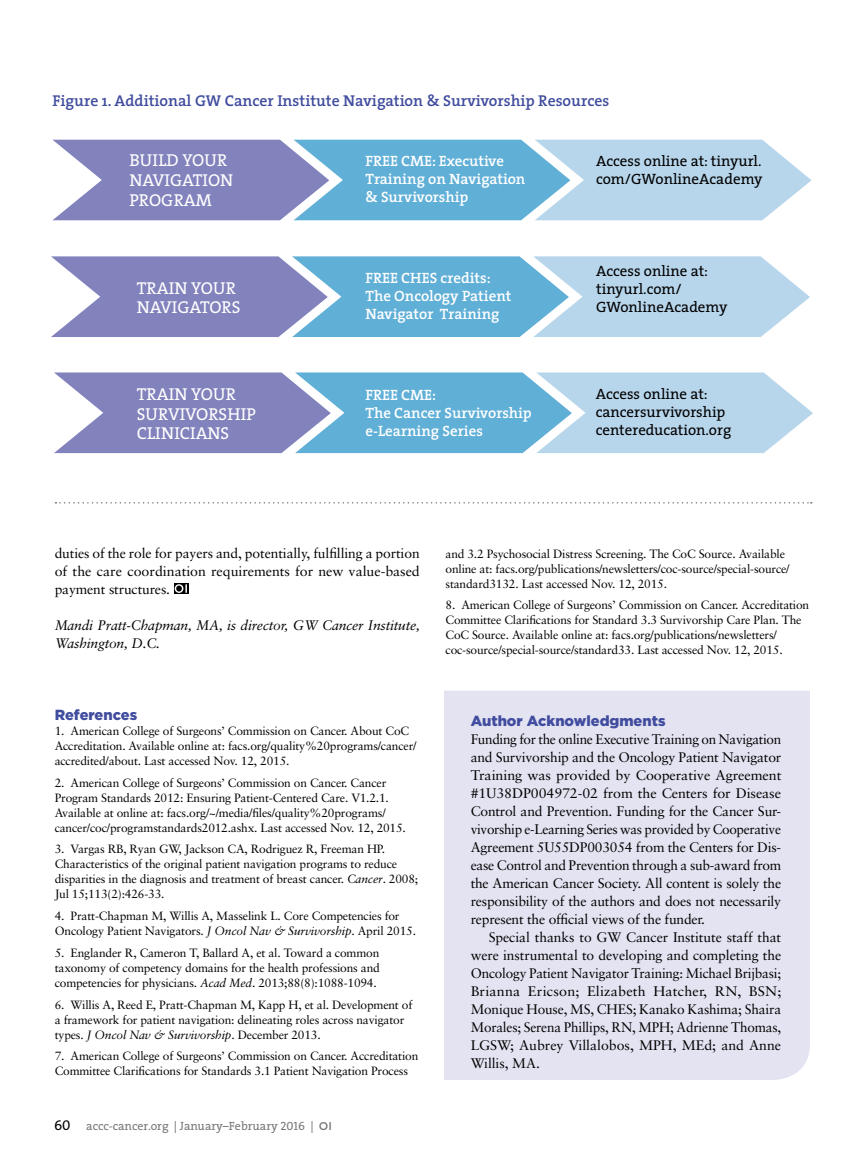
<style>
.page{position:relative;width:864px;height:1161px;background:#fff}
.page>*{position:absolute;margin:0;border:0;box-sizing:border-box;transform-origin:0 0}
.t1{font:17.25px/19.5px "The Serif Caps";color:#fff}
.t2{font:600 15.75px "The Serif";color:#404c9e}
.t3{font:600 15px/18px "The Serif";color:#fff}
.t4{font:15px/18px "The Serif";color:#000}
.t5{font:900 14.7px "Gotham HTF";color:#404c9e}
.t6{font:14.25px "The Serif Caps";color:#000}
.t7{font:13.8px/18px "Sabon";letter-spacing:-.01em;color:#000;text-align:justify}
.t8{font:italic 13.8px/18px "Sabon";letter-spacing:-.015em;color:#000}
.t9{font:12px/15px "Sabon";letter-spacing:-.015em;color:#000}
.t10{font:12px "The Serif";color:#77787b}
.s1{font-style:italic}
.s2{font-family:"The Serif Caps"}
.s3{font-family:"Gotham HTF";font-weight:500;font-size:11.25px}
</style>
<div class="page">
<svg style="left:54px;top:372px;width:759px;height:81px;background:#94b5d9"></svg>
<svg style="left:51px;top:256px;width:759px;height:81px;background:#94b5d9"></svg>
<svg style="left:53px;top:140px;width:759px;height:80px;background:#94b4d9"></svg>
<div style="left:174px;top:583px;width:15px;height:11px;background:#000"></div>
<svg style="left:175px;top:584px;width:12px;height:9px"></svg>
<svg style="left:55px;top:502px;width:757px;height:2px"></svg>
<div style="left:444px;top:691px;width:366px;height:389px;background:#e4e3f2"></div>
<h2 class="t2" style="left:52px;top:87px;width:558px">Figure 1. Additional GW Cancer Institute Navigation &amp; Survivorship Resources</h2>
<h1 class="t1" style="left:130px;top:150px;width:105px">BUILD YOUR<br>NAVIGATION<br>PROGRAM</h1>
<p class="t3" style="left:365px;top:152px;width:162px">FREE CME: Executive<br>Training on Navigation &amp; Survivorship</p>
<p class="t4" style="left:596px;top:152px;width:168px">Access online at: tinyurl. com/GWonlineAcademy</p>
<h1 class="t1" style="left:137px;top:278px;width:105px">TRAIN YOUR<br>NAVIGATORS</h1>
<p class="t3" style="left:365px;top:269px;width:147px">FREE CHES credits:<br>The Oncology Patient<br>Navigator Training</p>
<p class="t4" style="left:596px;top:261px;width:133px">Access online at: tinyurl.com/<br>GWonlineAcademy</p>
<h1 class="t1" style="left:137px;top:384px;width:121px">TRAIN YOUR<br>SURVIVORSHIP<br>CLINICIANS</h1>
<p class="t3" style="left:365px;top:385px;width:168px">FREE CME:<br>The Cancer Survivorship e-Learning Series</p>
<p class="t4" style="left:596px;top:385px;width:137px">Access online at: cancersurvivorship centereducation.org</p>
<p class="t7" style="left:55px;top:544px;width:367px">duties of the role for payers and, potentially, fulfilling a portion of the care coordination requirements for new value-based payment structures.</p>
<p class="t8" style="left:55px;top:616px;width:367px">Mandi Pratt-Chapman, MA, is director, GW Cancer Institute,<br>Washington, D.C.</p>
<p class="t5" style="left:55px;top:706px;width:84px">References</p>
<p class="t9" style="left:55px;top:723px;width:363px">1. American College of Surgeons’ Commission on Cancer. About CoC<br>Accreditation. Available online at: facs.org/quality%20programs/cancer/ accredited/about. Last accessed Nov. 12, 2015.</p>
<p class="t9" style="left:55px;top:775px;width:353px">2. American College of Surgeons’ Commission on Cancer. Cancer Program Standards 2012: Ensuring Patient-Centered Care. V1.2.1.<br>Available at online at: facs.org/~/media/files/quality%20programs/ cancer/coc/programstandards2012.ashx. Last accessed Nov. 12, 2015.</p>
<p class="t9" style="left:55px;top:842px;width:365px">3. Vargas RB, Ryan GW, Jackson CA, Rodriguez R, Freeman HP.<br>Characteristics of the original patient navigation programs to reduce disparities in the diagnosis and treatment of breast cancer. <span class="s1">Cancer</span>. 2008; Jul 15;113(2):426-33.</p>
<p class="t9" style="left:55px;top:908px;width:363px">4. Pratt-Chapman M, Willis A, Masselink L. Core Competencies for<br>Oncology Patient Navigators. <span class="s1">J Oncol Nav &amp; Survivorship</span>. April 2015.</p>
<p class="t9" style="left:55px;top:945px;width:327px;text-align:justify">5. Englander R, Cameron T, Ballard A, et al. Toward a common taxonomy of competency domains for the health professions and competencies for physicians. <span class="s1">Acad Med</span>. 2013;88(8):1088-1094.</p>
<p class="t9" style="left:55px;top:997px;width:359px">6. Willis A, Reed E, Pratt-Chapman M, Kapp H, et al. Development of a framework for patient navigation: delineating roles across navigator types. <span class="s1">J Oncol Nav &amp; Survivorship</span>. December 2013.</p>
<p class="t9" style="left:55px;top:1049px;width:365px">7. American College of Surgeons’ Commission on Cancer. Accreditation<br>Committee Clarifications for Standards 3.1 Patient Navigation Process</p>
<p class="t6" style="left:54px;top:1113px;width:18px">60</p>
<p class="t10" style="left:86px;top:1116px;width:247px">accc-cancer.org | January–February <span class="s2">2016</span> | <span class="s3">OI</span></p>
<p class="t9" style="left:446px;top:546px;width:346px">and 3.2 Psychosocial Distress Screening. The CoC Source. Available online at: facs.org/publications/newsletters/coc-source/special-source/ standard3132. Last accessed Nov. 12, 2015.</p>
<p class="t9" style="left:446px;top:597px;width:365px">8. American College of Surgeons’ Commission on Cancer. Accreditation Committee Clarifications for Standard 3.3 Survivorship Care Plan. The CoC Source. Available online at: facs.org/publications/newsletters/ coc-source/special-source/standard33. Last accessed Nov. 12, 2015.</p>
<p class="t5" style="left:471px;top:712px;width:196px">Author Acknowledgments</p>
<p class="t7" style="left:471px;top:730px;width:312px">Funding for the online Executive Training on Navigation and Survivorship and the Oncology Patient Navigator Training was provided by Cooperative Agreement #1U38DP004972-02 from the Centers for Disease Control and Prevention. Funding for the Cancer Sur&shy;vivorship e-Learning Series was provided by Cooperative Agreement 5U55DP003054 from the Centers for Dis&shy;ease Control and Prevention through a sub-award from the American Cancer Society. All content is solely the responsibility of the authors and does not necessarily represent the official views of the funder.</p>
<p class="t7" style="left:471px;top:928px;width:312px;text-indent:18px">Special thanks to GW Cancer Institute staff that were instrumental to developing and completing the Oncology Patient Navigator Training: Michael Brijbasi; Brianna Ericson; Elizabeth Hatcher, RN, BSN; Monique House, MS, CHES; Kanako Kashima; Shaira Morales; Serena Phillips, RN, MPH; Adrienne Thomas, LGSW; Aubrey Villalobos, MPH, MEd; and Anne Willis, MA.</p>
</div>
